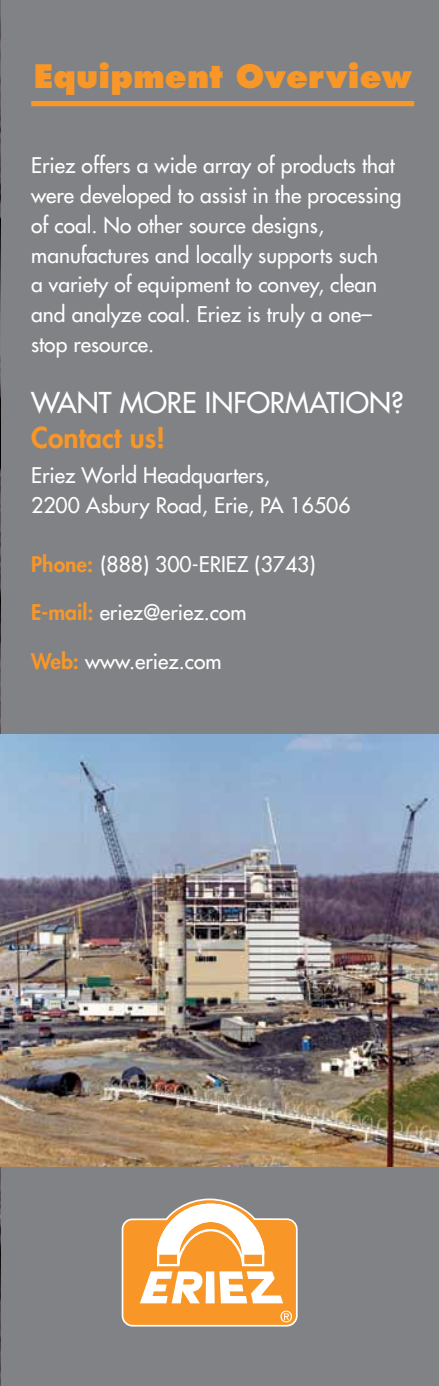
<style>
.page{position:relative;width:439px;height:1386px;background:#fff}
.page>*{position:absolute;margin:0;border:0;box-sizing:border-box;transform-origin:0 0}
.t1{font:800 31.5px "Futura";color:#f89728}
.t2{font:28px "Futura";color:#fff}
.t3{font:800 28px "Futura";color:#f89728}
.t4{font:21px/29.8px "Futura";color:#fff}
.s1{font-weight:800;color:#f89728}
</style>
<div class="page">
<div style="left:0;top:0;width:438px;height:1386px;background:#808285"></div>
<img style="left:0;top:0;width:1px;height:1386px">
<img style="left:0;top:734px;width:438px;height:432px">
<div style="left:31px;top:101px;width:383px;height:5px;background:#f89728"></div>
<svg style="left:121px;top:1199px;width:176px;height:128px;background:#edb473"></svg>
<p class="t1" style="left:34px;top:57px;width:379px">Equipment Overview</p>
<p class="t4" style="left:31px;top:150px;width:371px">Eriez offers a wide array of products that were developed to assist in the processing of coal. No other source designs, manufactures and locally supports such<br>a variety of equipment to convey, clean and analyze coal. Eriez is truly a one– stop resource.</p>
<p class="t2" style="left:31px;top:384px;width:46px">Want</p>
<p class="t2" style="left:120px;top:384px;width:102px">moreinfo</p>
<p class="t2" style="left:269px;top:384px;width:34px">rmation</p>
<p class="t2" style="left:390px;top:384px;width:14px">?</p>
<p class="t3" style="left:31px;top:419px;width:135px">Contact us!</p>
<p class="t4" style="left:31px;top:460px;width:320px">Eriez World Headquarters,<br>2200 Asbury Road, Erie, PA 16506</p>
<p class="t4" style="left:31px;top:549px;width:285px"><span class="s1">Phone:</span> (888) 300-ERIEZ (3743)</p>
<p class="t4" style="left:31px;top:597px;width:217px"><span class="s1">E-mail:</span> eriez@eriez.com</p>
<p class="t4" style="left:31px;top:646px;width:192px"><span class="s1">Web:</span> www.eriez.com</p>
</div>
